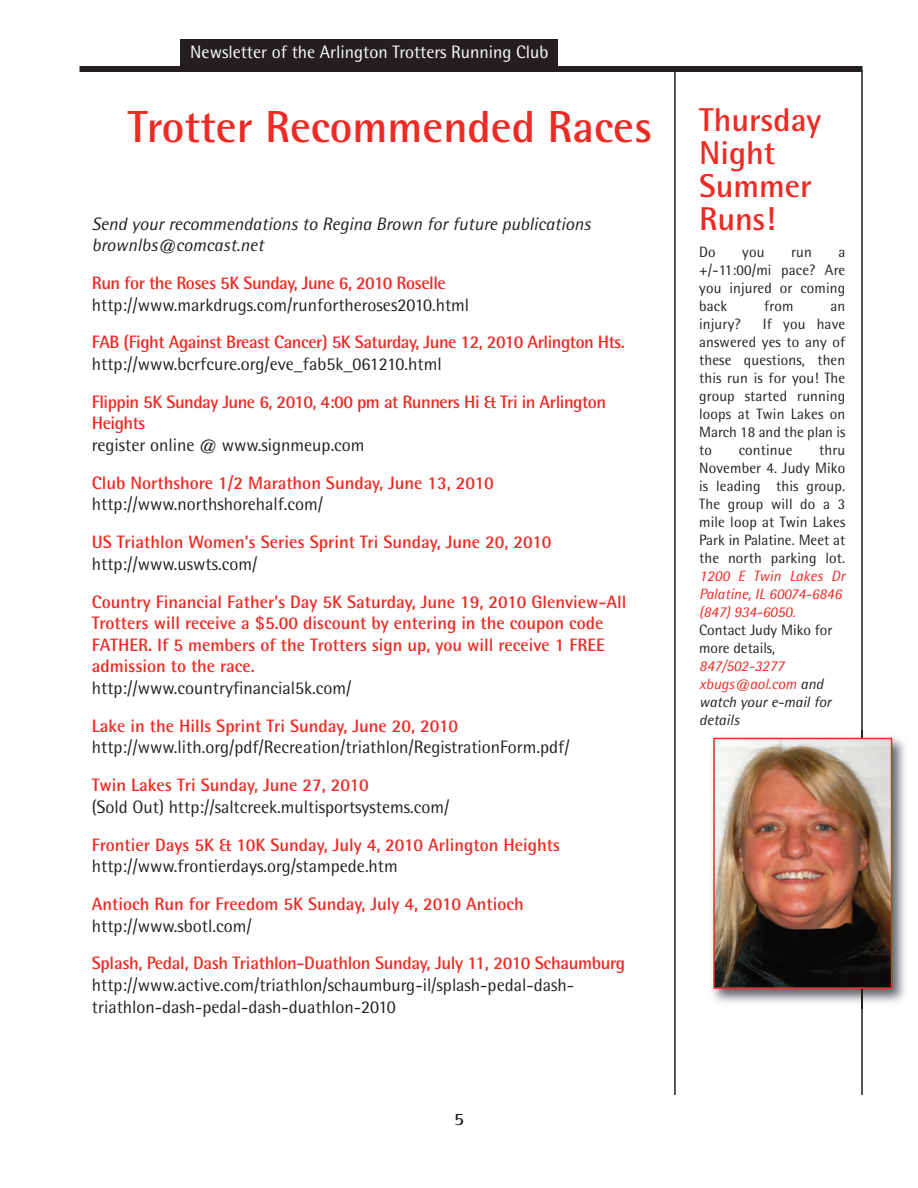
<style>
.page{position:relative;width:918px;height:1188px;background:#fff}
.page>*{position:absolute;margin:0;border:0;box-sizing:border-box;transform-origin:0 0}
.t1{font:700 45px "Rotis Semi Sans";color:#ee2a24}
.t2{font:700 33px/33px "Rotis Semi Sans";color:#ee2a24}
.t3{font:700 18px/21.6px "Rotis Semi Sans";color:#ee2a24}
.t4{font:18px/21.6px "Rotis Semi Sans";color:#231f20}
.t5{font:700 18px/21.6px "Rotis Semi Sans";letter-spacing:-.03em;color:#ee2a24}
.t6{font:italic 18px/21.6px "Rotis Semi Sans";color:#231f20}
.t7{font:18px "Rotis Semi Sans";color:#fff}
.t8{font:700 18px "Rotis Serif";color:#231f20}
.t9{font:15px/18px "Rotis Semi Sans";letter-spacing:.01em;color:#231f20;text-align:justify}
.t10{font:italic 15px/18px "Rotis Semi Sans";color:#231f20}
.t11{font:italic 15px/18px "Rotis Semi Sans";color:#ee2a24}
.s1{color:#ee2a24}
</style>
<div class="page">
<div style="left:80px;top:66px;width:783px;height:6px;background:#231f20"></div>
<div style="left:180px;top:39px;width:378px;height:29px;background:#231f20"></div>
<hr style="left:674px;top:70px;width:2px;height:1025px;background:#231f20">
<hr style="left:861px;top:70px;width:2px;height:1025px;background:#231f20">
<img style="left:712px;top:737px;width:193px;height:266px">
<img style="left:716px;top:741px;width:173px;height:245px">
<div style="left:713px;top:738px;width:179px;height:251px;border:2px solid #ee2a24"></div>
<p class="t7" style="left:190px;top:45px;width:360px">Newsletter of the Arlington Trotters Running Club</p>
<h1 class="t1" style="left:128px;top:111px;width:526px">Trotter Recommended Races</h1>
<p class="t6" style="left:92px;top:214px;width:500px">Send your recommendations to Regina Brown for future publications brownlbs@comcast.net</p>
<p class="t5" style="left:92px;top:274px;width:356px">Run for the Roses 5K Sunday, June 6, 2010 Roselle</p>
<p class="t4" style="left:92px;top:295px;width:379px">http://www.markdrugs.com/runfortheroses2010.html</p>
<p class="t5" style="left:92px;top:333px;width:534px">FAB (Fight Against Breast Cancer) 5K Saturday, June 12, 2010 Arlington Hts.</p>
<p class="t4" style="left:92px;top:355px;width:351px">http://www.bcrfcure.org/eve_fab5k_061210.html</p>
<p class="t5" style="left:92px;top:393px;width:516px">Flippin 5K Sunday June 6, 2010, 4:00 pm at Runners Hi &amp; Tri in Arlington<br>Heights</p>
<p class="t4" style="left:92px;top:436px;width:274px">register online @ www.signmeup.com</p>
<p class="t3" style="left:92px;top:474px;width:404px">Club Northshore 1/2 Marathon Sunday, June 13, 2010</p>
<p class="t4" style="left:92px;top:495px;width:233px">http://www.northshorehalf.com/</p>
<p class="t3" style="left:92px;top:533px;width:461px">US Triathlon Women’s Series Sprint Tri Sunday, June 20, 2010</p>
<p class="t4" style="left:92px;top:555px;width:167px">http://www.uswts.com/</p>
<p class="t3" style="left:92px;top:592px;width:536px">Country Financial Father’s Day 5K Saturday, June 19, 2010 Glenview-All Trotters will receive a $5.00 discount by entering in the coupon code FATHER. If 5 members of the Trotters sign up, you will receive 1 FREE admission to the race.</p>
<p class="t4" style="left:92px;top:679px;width:261px">http://www.countryfinancial5k.com/</p>
<p class="t3" style="left:92px;top:717px;width:368px">Lake in the Hills Sprint Tri Sunday, June 20, 2010</p>
<p class="t4" style="left:92px;top:738px;width:479px">http://www.lith.org/pdf/Recreation/triathlon/RegistrationForm.pdf/</p>
<p class="t3" style="left:92px;top:776px;width:278px">Twin Lakes Tri Sunday, June 27, 2010</p>
<p class="t4" style="left:92px;top:798px;width:359px">(Sold Out) http://saltcreek.multisportsystems.com/</p>
<p class="t3" style="left:92px;top:835px;width:470px">Frontier Days 5K &amp; 10K Sunday, July 4, 2010 Arlington Heights</p>
<p class="t4" style="left:92px;top:857px;width:307px">http://www.frontierdays.org/stampede.htm</p>
<p class="t3" style="left:92px;top:895px;width:433px">Antioch Run for Freedom 5K Sunday, July 4, 2010 Antioch</p>
<p class="t4" style="left:92px;top:916px;width:161px">http://www.sbotl.com/</p>
<p class="t3" style="left:92px;top:954px;width:535px">Splash, Pedal, Dash Triathlon-Duathlon Sunday, July 11, 2010 Schaumburg</p>
<p class="t4" style="left:92px;top:976px;width:484px">http://www.active.com/triathlon/schaumburg-il/splash-pedal-dash&shy;triathlon-dash-pedal-dash-duathlon-2010</p>
<p class="t8" style="left:454px;top:1113px;width:12px">5</p>
<h2 class="t2" style="left:699px;top:107px;width:124px">Thursday<br>Night<br>Summer<br>Runs!</h2>
<p class="t9" style="left:699px;top:245px;width:18px">Do</p>
<p class="t9" style="left:742px;top:245px;width:24px">you</p>
<p class="t9" style="left:791px;top:245px;width:22px">run</p>
<p class="t9" style="left:699px;top:245px;width:148px;text-indent:139px">a +/-11:00/mi pace? Are you injured or coming back</p>
<p class="t9" style="left:764px;top:299px;width:31px">from</p>
<p class="t9" style="left:830px;top:299px;width:16px">an</p>
<p class="t9" style="left:699px;top:317px;width:43px">injury?</p>
<p class="t9" style="left:699px;top:317px;width:148px;text-indent:64px">If you have answered yes to any of these questions, then this run is for you! The group started running loops at Twin Lakes on March 18 and the plan is to</p>
<p class="t9" style="left:699px;top:443px;width:148px;text-indent:120px">thru November 4. Judy Miko is leading this group.<br>The group will do a 3 mile loop at Twin Lakes Park in Palatine. Meet at the north parking lot.</p>
<p class="t11" style="left:699px;top:569px;width:148px">1200 E Twin Lakes Dr<br>Palatine, IL 60074-6846 (847) 934-6050.</p>
<p class="t9" style="left:699px;top:623px;width:135px">Contact Judy Miko for more details,</p>
<p class="t10" style="left:699px;top:659px;width:134px"><span class="s1">847/502-3277 xbugs@aol.com</span> and watch your e-mail for details</p>
<p class="t9" style="left:739px;top:443px;width:55px">continue</p>
</div>
